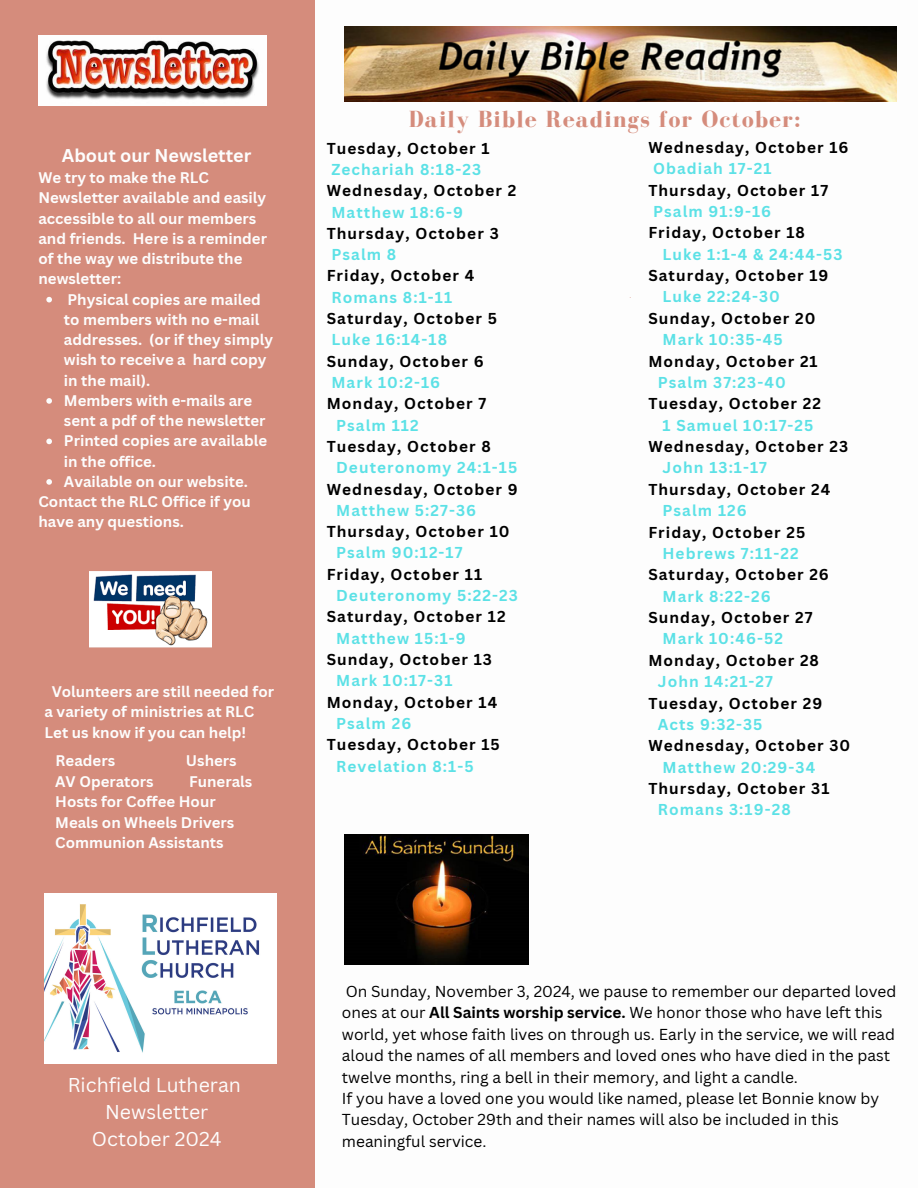
<style>
.page{position:relative;width:918px;height:1188px;background:#fff}
.page>*{position:absolute;margin:0;border:0;box-sizing:border-box;transform-origin:0 0}
.t1{font:700 24px "Bodoni FLF";letter-spacing:.05em;color:#d58c7c}
.t2{font:19.5px/27px "Canva Sans";color:#fdfdfd;text-align:center}
.t3{font:700 18px "Canva Sans";color:#fdfdfd}
.t4{font:700 15.45px "Canva Sans";letter-spacing:.07em;color:#000}
.t5{font:15.45px/21.3px "Canva Sans";color:#000}
.t6{font:700 15.45px "Canva Sans";letter-spacing:.07em;color:#5ce1e6}
.t7{font:700 15px/20.2px "Canva Sans";color:#fdfdfd}
.t8{font:700 4.65px "Canva Sans";color:#d58c7c}
.s1{font-weight:700}
</style>
<div class="page">
<div style="left:0;top:0;width:314px;height:1188px;background:#d58c7c"></div>
<img style="left:45px;top:893px;width:231px;height:170px">
<img style="left:344px;top:26px;width:553px;height:75px">
<img style="left:38px;top:36px;width:229px;height:70px">
<img style="left:89px;top:571px;width:123px;height:77px">
<img style="left:344px;top:834px;width:185px;height:131px">
<svg style="left:46px;top:297px;width:6px;height:5px"></svg>
<svg style="left:46px;top:398px;width:6px;height:6px"></svg>
<svg style="left:46px;top:439px;width:6px;height:5px"></svg>
<svg style="left:46px;top:479px;width:6px;height:6px"></svg>
<p class="t3" style="left:62px;top:143px;width:191px">About our Newsletter</p>
<p class="t7" style="left:38px;top:167px;width:230px">We try to make the RLC<br>Newsletter available and easily accessible to all our members and friends. Here is a reminder of the way we distribute the newsletter:</p>
<p class="t7" style="left:64px;top:289px;width:211px">Physical copies are mailed to members with no e-mail addresses. (or if they simply wish to receive a hard copy in the mail).</p>
<h3 class="t7" style="left:64px;top:390px;width:203px">Members with e-mails are sent a pdf of the newsletter</h3>
<p class="t7" style="left:64px;top:431px;width:205px">Printed copies are available in the office.</p>
<h3 class="t7" style="left:64px;top:471px;width:185px">Available on our website.</h3>
<h3 class="t7" style="left:38px;top:491px;width:214px">Contact the RLC Office if you have any questions.</h3>
<p class="t7" style="left:45px;top:681px;width:231px;text-indent:7px">Volunteers are still needed for a variety of ministries at RLC<br>Let us know if you can help!</p>
<p class="t7" style="left:56px;top:750px;width:61px">Readers</p>
<p class="t7" style="left:186px;top:750px;width:52px">Ushers</p>
<p class="t7" style="left:55px;top:771px;width:100px">AV Operators</p>
<p class="t7" style="left:55px;top:771px;width:199px;text-indent:134px">Funerals<br>Hosts for Coffee Hour</p>
<p class="t7" style="left:55px;top:812px;width:181px">Meals on Wheels Drivers<br>Communion Assistants</p>
<h3 class="t1" style="left:409px;top:106px;width:393px">Daily Bible Readings for October:</h3>
<h2 class="t4" style="left:327px;top:137px;width:164px">Tuesday, October 1</h2>
<h2 class="t6" style="left:331px;top:158px;width:151px">Zechariah 8:18-23</h2>
<h2 class="t4" style="left:327px;top:180px;width:191px">Wednesday, October 2</h2>
<h2 class="t6" style="left:331px;top:201px;width:133px">Matthew 18:6-9</h2>
<h2 class="t4" style="left:327px;top:222px;width:174px">Thursday, October 3</h2>
<h2 class="t6" style="left:331px;top:244px;width:66px">Psalm 8</h2>
<h2 class="t4" style="left:327px;top:265px;width:149px">Friday, October 4</h2>
<h2 class="t6" style="left:331px;top:286px;width:122px">Romans 8:1-11</h2>
<h2 class="t4" style="left:327px;top:308px;width:172px">Saturday, October 5</h2>
<h2 class="t6" style="left:331px;top:329px;width:117px">Luke 16:14-18</h2>
<h2 class="t4" style="left:327px;top:350px;width:158px">Sunday, October 6</h2>
<h2 class="t6" style="left:331px;top:371px;width:110px">Mark 10:2-16</h2>
<h2 class="t4" style="left:327px;top:393px;width:161px">Monday, October 7</h2>
<h2 class="t6" style="left:336px;top:414px;width:84px">Psalm 112</h2>
<h2 class="t4" style="left:327px;top:435px;width:166px">Tuesday, October 8</h2>
<h2 class="t6" style="left:336px;top:457px;width:183px">Deuteronomy 24:1-15</h2>
<h2 class="t4" style="left:327px;top:478px;width:193px">Wednesday, October 9</h2>
<h2 class="t6" style="left:336px;top:499px;width:142px">Matthew 5:27-36</h2>
<h2 class="t4" style="left:327px;top:521px;width:184px">Thursday, October 10</h2>
<h2 class="t6" style="left:336px;top:542px;width:128px">Psalm 90:12-17</h2>
<h2 class="t4" style="left:327px;top:563px;width:157px">Friday, October 11</h2>
<h2 class="t6" style="left:336px;top:585px;width:183px">Deuteronomy 5:22-23</h2>
<h2 class="t4" style="left:327px;top:606px;width:180px">Saturday, October 12</h2>
<h2 class="t6" style="left:336px;top:627px;width:131px">Matthew 15:1-9</h2>
<h2 class="t4" style="left:327px;top:649px;width:167px">Sunday, October 13</h2>
<h2 class="t6" style="left:336px;top:670px;width:118px">Mark 10:17-31</h2>
<h2 class="t4" style="left:327px;top:691px;width:172px">Monday, October 14</h2>
<h2 class="t6" style="left:336px;top:712px;width:77px">Psalm 26</h2>
<h2 class="t4" style="left:327px;top:734px;width:175px">Tuesday, October 15</h2>
<h2 class="t6" style="left:336px;top:755px;width:139px">Revelation 8:1-5</h2>
<p class="t8" style="left:630px;top:293px;width:3px">.</p>
<h3 class="t4" style="left:648px;top:136px;width:202px">Wednesday, October 16</h3>
<h3 class="t6" style="left:653px;top:158px;width:120px">Obadiah 17-21</h3>
<h3 class="t4" style="left:648px;top:179px;width:181px">Thursday, October 17</h3>
<h3 class="t6" style="left:653px;top:200px;width:120px">Psalm 91:9-16</h3>
<h3 class="t4" style="left:648px;top:222px;width:158px">Friday, October 18</h3>
<h3 class="t6" style="left:662px;top:243px;width:182px">Luke 1:1-4 &amp; 24:44-53</h3>
<h3 class="t4" style="left:648px;top:265px;width:182px">Saturday, October 19</h3>
<h3 class="t6" style="left:662px;top:286px;width:119px">Luke 22:24-30</h3>
<h3 class="t4" style="left:648px;top:307px;width:169px">Sunday, October 20</h3>
<h3 class="t6" style="left:662px;top:329px;width:122px">Mark 10:35-45</h3>
<h3 class="t4" style="left:648px;top:350px;width:171px">Monday, October 21</h3>
<h3 class="t6" style="left:658px;top:371px;width:129px">Psalm 37:23-40</h3>
<h3 class="t4" style="left:648px;top:393px;width:174px">Tuesday, October 22</h3>
<h3 class="t6" style="left:662px;top:414px;width:153px">1 Samuel 10:17-25</h3>
<h3 class="t4" style="left:648px;top:436px;width:201px">Wednesday, October 23</h3>
<h3 class="t6" style="left:662px;top:457px;width:106px">John 13:1-17</h3>
<h3 class="t4" style="left:648px;top:478px;width:184px">Thursday, October 24</h3>
<h3 class="t6" style="left:662px;top:500px;width:86px">Psalm 126</h3>
<h3 class="t4" style="left:648px;top:521px;width:158px">Friday, October 25</h3>
<h3 class="t6" style="left:662px;top:542px;width:138px">Hebrews 7:11-22</h3>
<h3 class="t4" style="left:648px;top:564px;width:182px">Saturday, October 26</h3>
<h3 class="t6" style="left:662px;top:585px;width:110px">Mark 8:22-26</h3>
<h3 class="t4" style="left:648px;top:607px;width:166px">Sunday, October 27</h3>
<h3 class="t6" style="left:662px;top:628px;width:122px">Mark 10:46-52</h3>
<h3 class="t4" style="left:648px;top:649px;width:172px">Monday, October 28</h3>
<h3 class="t6" style="left:658px;top:671px;width:117px">John 14:21-27</h3>
<h3 class="t4" style="left:648px;top:692px;width:176px">Tuesday, October 29</h3>
<h3 class="t6" style="left:658px;top:713px;width:106px">Acts 9:32-35</h3>
<h3 class="t4" style="left:648px;top:735px;width:203px">Wednesday, October 30</h3>
<h3 class="t6" style="left:662px;top:756px;width:154px">Matthew 20:29-34</h3>
<h3 class="t4" style="left:648px;top:778px;width:183px">Thursday, October 31</h3>
<h3 class="t6" style="left:658px;top:799px;width:135px">Romans 3:19-28</h3>
<h1 class="t2" style="left:68px;top:1071px;width:175px">Richfield Lutheran<br>Newsletter<br>October 2024</h1>
<p class="t5" style="left:342px;top:980px;width:556px">On Sunday, November 3, 2024, we pause to remember our departed loved ones at our <span class="s1">All Saints worship service.</span> We honor those who have left this world, yet whose faith lives on through us. Early in the service, we will read aloud the names of all members and loved ones who have died in the past twelve months, ring a bell in their memory, and light a candle.<br>If you have a loved one you would like named, please let Bonnie know by Tuesday, October 29th and their names will also be included in this meaningful service.</p>
</div>
